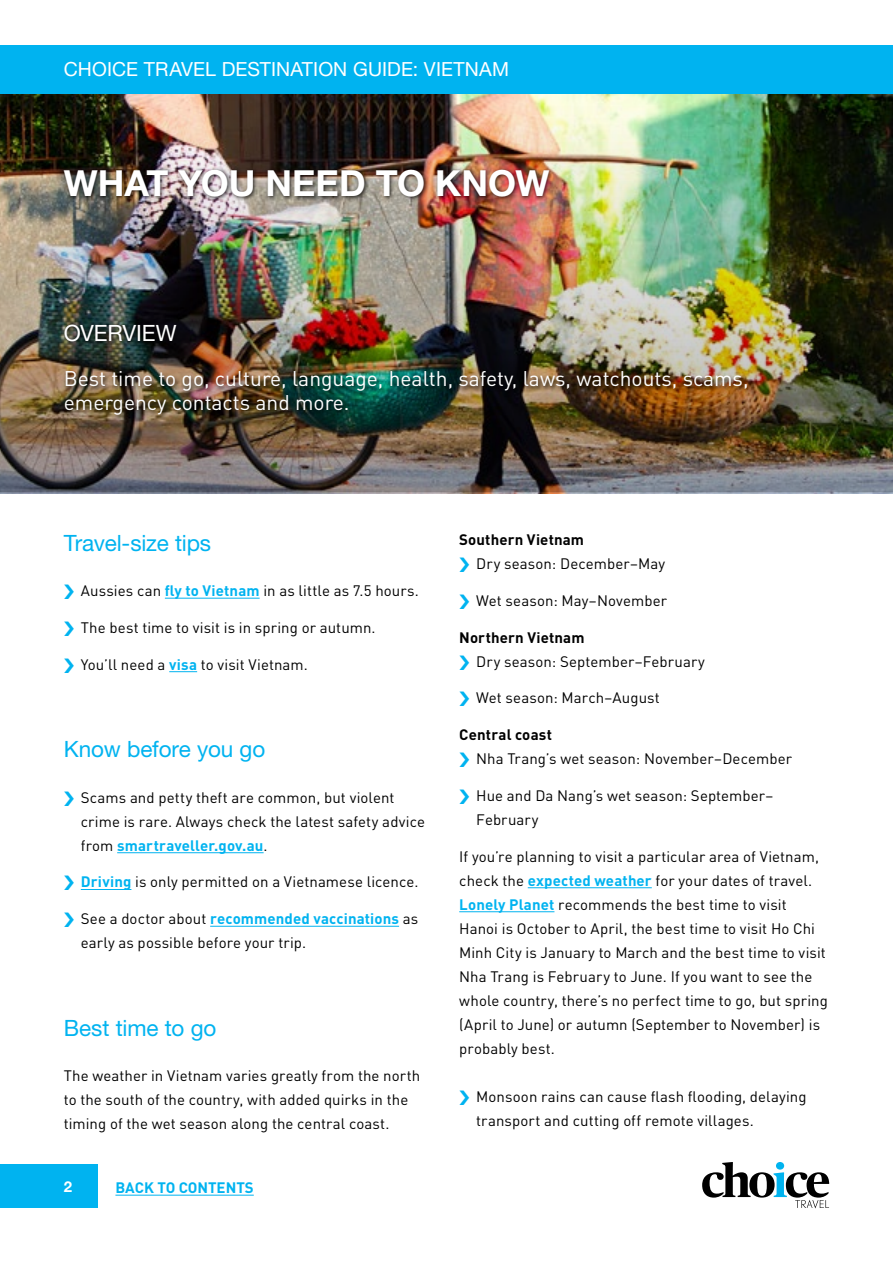
<style>
.page{position:relative;width:893px;height:1263px;background:#fff}
.page>*{position:absolute;margin:0;border:0;box-sizing:border-box;transform-origin:0 0}
.t1{font:700 36px "Helvetica Neue LT Pro";color:#fff}
.t2{font:22.5px "Helvetica Neue LT Pro";letter-spacing:-.005em;color:#00b3f0}
.t3{font:22.5px "Helvetica Neue LT Pro";letter-spacing:-.01em;color:#fff}
.t4{font:21px/24.2px "DIN Pro";color:#fff}
.t5{font:19.5px "Helvetica Neue LT Pro";letter-spacing:.005em;color:#fff}
.t6{font:15px/24px "DIN Pro";letter-spacing:.005em;color:#000}
.t7{font:700 15px "DIN Pro";letter-spacing:.01em;color:#000}
.t8{font:700 15px "DIN Pro";color:#00b3f0}
.t9{font:700 15px "Helvetica Neue LT Pro";color:#fff}
.s1{font-weight:700;color:#00b3f0}
</style>
<div class="page">
<img style="left:0;top:94px;width:893px;height:399px">
<div style="left:0;top:45px;width:893px;height:49px;background:#00b3f0"></div>
<div style="left:0;top:1165px;width:98px;height:43px;background:#00b3f0"></div>
<svg style="left:702px;top:1162px;width:127px;height:46px"></svg>
<hr style="left:115px;top:1195px;width:139px;height:1px;background:#00b3f0">
<div style="left:61px;top:166px;width:690px;height:254px;background:#000;opacity:.75"></div>
<hr style="left:528px;top:887px;width:124px;height:1px;background:#00b3f0">
<hr style="left:459px;top:911px;width:95px;height:1px;background:#00b3f0">
<hr style="left:165px;top:598px;width:95px;height:1px;background:#00b3f0">
<svg style="left:169px;top:671px;width:28px;height:1px"></svg>
<hr style="left:117px;top:852px;width:147px;height:1px;background:#00b3f0">
<hr style="left:81px;top:889px;width:50px;height:1px;background:#00b3f0">
<hr style="left:210px;top:926px;width:189px;height:1px;background:#00b3f0">
<h3 class="t5" style="left:64px;top:58px;width:447px">CHOICE TRAVEL DESTINATION GUIDE: VIETNAM</h3>
<h1 class="t1" style="left:64px;top:161px;width:487px">WHAT YOU NEED TO KNOW</h1>
<h2 class="t3" style="left:64px;top:319px;width:114px">OVERVIEW</h2>
<h3 class="t4" style="left:64px;top:365px;width:686px">Best time to go, culture, language, health, safety, laws, watchouts, scams, emergency contacts and more.</h3>
<h2 class="t2" style="left:64px;top:529px;width:149px">Travel-size tips</h2>
<p class="t6" style="left:81px;top:578px;width:340px">Aussies can <span class="s1">fly to Vietnam</span> in as little as 7.5 hours.</p>
<p class="t6" style="left:81px;top:615px;width:296px">The best time to visit is in spring or autumn.</p>
<p class="t6" style="left:81px;top:652px;width:229px">You’ll need a <span class="s1">visa</span> to visit Vietnam.</p>
<h2 class="t2" style="left:64px;top:736px;width:203px">Know before you go</h2>
<p class="t6" style="left:81px;top:785px;width:346px">Scams and petty theft are common, but violent crime is rare. Always check the latest safety advice from <span class="s1">smartraveller.gov.au</span>.</p>
<p class="t6" style="left:81px;top:869px;width:339px"><span class="s1">Driving</span> is only permitted on a Vietnamese licence.</p>
<p class="t6" style="left:81px;top:906px;width:339px">See a doctor about <span class="s1">recommended vaccinations</span> as early as possible before your trip.</p>
<h2 class="t2" style="left:64px;top:1014px;width:154px">Best time to go</h2>
<p class="t6" style="left:64px;top:1063px;width:358px">The weather in Vietnam varies greatly from the north to the south of the country, with added quirks in the timing of the wet season along the central coast.</p>
<p class="t9" style="left:64px;top:1177px;width:10px">2</p>
<p class="t8" style="left:115px;top:1177px;width:140px">BACK TO CONTENTS</p>
<p class="t7" style="left:459px;top:529px;width:126px">Southern Vietnam</p>
<p class="t6" style="left:476px;top:551px;width:190px">Dry season: December–May</p>
<p class="t6" style="left:476px;top:588px;width:192px">Wet season: May–November</p>
<p class="t7" style="left:459px;top:627px;width:127px">Northern Vietnam</p>
<p class="t6" style="left:476px;top:649px;width:230px">Dry season: September–February</p>
<p class="t6" style="left:476px;top:685px;width:185px">Wet season: March–August</p>
<p class="t7" style="left:459px;top:724px;width:94px">Central coast</p>
<p class="t6" style="left:476px;top:746px;width:317px">Nha Trang’s wet season: November–December</p>
<p class="t6" style="left:476px;top:783px;width:298px">Hue and Da Nang’s wet season: September–<br>February</p>
<p class="t6" style="left:459px;top:844px;width:370px">If you’re planning to visit a particular area of Vietnam, check the <span class="s1">expected weather</span> for your dates of travel.<br><span class="s1">Lonely Planet</span> recommends the best time to visit Hanoi is October to April, the best time to visit Ho Chi Minh City is January to March and the best time to visit Nha Trang is February to June. If you want to see the whole country, there’s no perfect time to go, but spring (April to June) or autumn (September to November) is probably best.</p>
<p class="t6" style="left:476px;top:1084px;width:332px">Monsoon rains can cause flash flooding, delaying transport and cutting off remote villages.</p>
</div>
